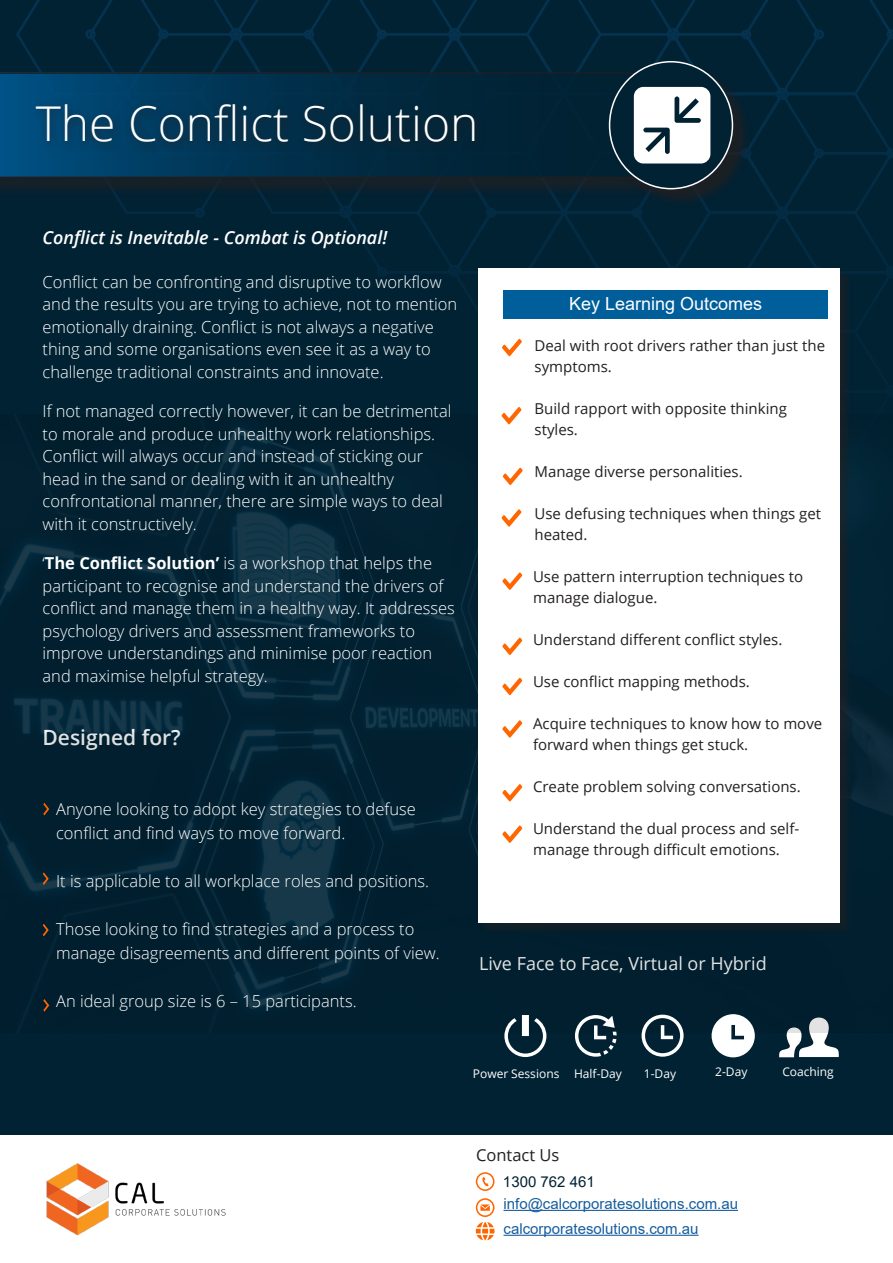
<style>
.page{position:relative;width:893px;height:1263px;background:#fff}
.page>*{position:absolute;margin:0;border:0;box-sizing:border-box;transform-origin:0 0}
.t1{font:300 48px "Open Sans";color:#fff}
.t2{font:600 21px "Open Sans";color:#f9fafa}
.t3{font:italic 600 18px "Open Sans";color:#fff}
.t4{font:18px "Open Sans";color:#fff}
.t5{font:18px "Arial";color:#fff}
.t6{font:300 16.5px/22.5px "Open Sans";color:#fff}
.t7{font:16.5px "Open Sans";color:#231f20}
.t8{font:15px/21px "Open Sans";color:#231f20}
.t9{font:15px/24.9px "Arial";color:#175d9e}
.t10{font:15px "Arial";color:#012233}
.t11{font:12px "Open Sans";color:#fff}
.s1{font-weight:700}
</style>
<div class="page">
<div style="left:0;top:0;width:893px;height:1135px;background:#012233"></div>
<div style="left:16px;top:0;width:877px;height:415px;background:#012233"></div>
<div style="left:0;top:75px;width:690px;height:122px;background:#231f20;opacity:.75"></div>
<svg style="left:0;top:72px;width:611px;height:106px"></svg>
<div style="left:611px;top:63px;width:140px;height:145px;background:#231f20;opacity:.75"></div>
<div style="left:610px;top:62px;width:122px;height:127px;background:#012233;border-radius:50%"></div>
<div style="left:30px;top:99px;width:456px;height:55px;background:#231f20;opacity:.75"></div>
<svg style="left:476px;top:1172px;width:18px;height:19px"></svg>
<svg style="left:475px;top:1198px;width:264px;height:43px"></svg>
<svg style="left:779px;top:1032px;width:60px;height:25px"></svg>
<img style="left:0;top:415px;width:893px;height:617px">
<div style="left:480px;top:270px;width:372px;height:664px;background:#0e1f2a"></div>
<div style="left:478px;top:268px;width:362px;height:655px;background:#fff"></div>
<div style="left:504px;top:290px;width:324px;height:28px;background:#005e9b"></div>
<svg style="left:502px;top:339px;width:20px;height:17px"></svg>
<svg style="left:501px;top:407px;width:20px;height:17px"></svg>
<svg style="left:503px;top:467px;width:20px;height:18px"></svg>
<svg style="left:501px;top:509px;width:20px;height:18px"></svg>
<svg style="left:502px;top:637px;width:20px;height:18px"></svg>
<svg style="left:502px;top:720px;width:20px;height:18px"></svg>
<svg style="left:502px;top:784px;width:20px;height:18px"></svg>
<svg style="left:502px;top:572px;width:20px;height:18px"></svg>
<svg style="left:502px;top:825px;width:20px;height:18px"></svg>
<svg style="left:712px;top:1014px;width:43px;height:43px"></svg>
<svg style="left:642px;top:1015px;width:42px;height:42px"></svg>
<svg style="left:504px;top:1015px;width:42px;height:42px"></svg>
<svg style="left:575px;top:1015px;width:42px;height:42px"></svg>
<img style="left:46px;top:1163px;width:180px;height:73px">
<svg style="left:502px;top:678px;width:20px;height:17px"></svg>
<svg style="left:43px;top:803px;width:6px;height:12px"></svg>
<svg style="left:43px;top:872px;width:6px;height:13px"></svg>
<svg style="left:634px;top:87px;width:76px;height:76px"></svg>
<svg style="left:43px;top:924px;width:6px;height:12px"></svg>
<svg style="left:43px;top:999px;width:6px;height:13px"></svg>
<h1 class="t1" style="left:36px;top:90px;width:444px">The Conflict Solution</h1>
<p class="t3" style="left:43px;top:225px;width:346px">Conflict is Inevitable - Combat is Optional!</p>
<p class="t6" style="left:43px;top:270px;width:416px">Conflict can be confronting and disruptive to workflow and the results you are trying to achieve, not to mention emotionally draining. Conflict is not always a negative thing and some organisations even see it as a way to challenge traditional constraints and innovate.</p>
<p class="t6" style="left:43px;top:400px;width:411px">If not managed correctly however, it can be detrimental to morale and produce unhealthy work relationships.<br>Conflict will always occur and instead of sticking our head in the sand or dealing with it an unhealthy confrontational manner, there are simple ways to deal with it constructively.</p>
<p class="t6" style="left:43px;top:552px;width:414px">‘<span class="s1">The Conflict Solution’</span> is a workshop that helps the participant to recognise and understand the drivers of conflict and manage them in a healthy way. It addresses psychology drivers and assessment frameworks to improve understandings and minimise poor reaction and maximise helpful strategy.</p>
<p class="t2" style="left:43px;top:729px;width:140px">Designed for?</p>
<p class="t6" style="left:56px;top:797px;width:361px;line-height:24px">Anyone looking to adopt key strategies to defuse conflict and find ways to move forward.</p>
<p class="t6" style="left:56px;top:869px;width:375px">It is applicable to all workplace roles and positions.</p>
<p class="t6" style="left:56px;top:917px;width:385px;line-height:24px">Those looking to find strategies and a process to manage disagreements and different points of view.</p>
<p class="t6" style="left:56px;top:989px;width:302px">An ideal group size is 6 – 15 participants.</p>
<p class="t5" style="left:569px;top:297px;width:195px">Key Learning Outcomes</p>
<p class="t8" style="left:535px;top:337px;width:292px">Deal with root drivers rather than just the symptoms.</p>
<p class="t8" style="left:535px;top:400px;width:254px">Build rapport with opposite thinking styles.</p>
<p class="t8" style="left:535px;top:463px;width:210px">Manage diverse personalities.</p>
<p class="t8" style="left:535px;top:505px;width:288px">Use defusing techniques when things get heated.</p>
<p class="t8" style="left:533px;top:568px;width:272px">Use pattern interruption techniques to manage dialogue.</p>
<p class="t8" style="left:533px;top:629px;width:251px">Understand different conflict styles.</p>
<p class="t8" style="left:533px;top:671px;width:218px">Use conflict mapping methods.</p>
<p class="t8" style="left:533px;top:715px;width:291px">Acquire techniques to know how to move forward when things get stuck.</p>
<p class="t8" style="left:533px;top:778px;width:269px">Create problem solving conversations.</p>
<p class="t8" style="left:533px;top:820px;width:268px">Understand the dual process and self&shy;manage through difficult emotions.</p>
<p class="t4" style="left:479px;top:956px;width:289px">Live Face to Face, Virtual or Hybrid</p>
<p class="t11" style="left:473px;top:1069px;width:151px">Power Sessions Half-Day</p>
<p class="t11" style="left:644px;top:1069px;width:34px">1-Day</p>
<p class="t11" style="left:715px;top:1067px;width:34px">2-Day</p>
<p class="t11" style="left:782px;top:1067px;width:53px">Coaching</p>
<p class="t7" style="left:476px;top:1148px;width:85px">Contact Us</p>
<p class="t10" style="left:503px;top:1176px;width:93px">1300 762 461</p>
<p class="t9" style="left:504px;top:1192px;width:236px">info@calcorporatesolutions.com.au calcorporatesolutions.com.au</p>
</div>
